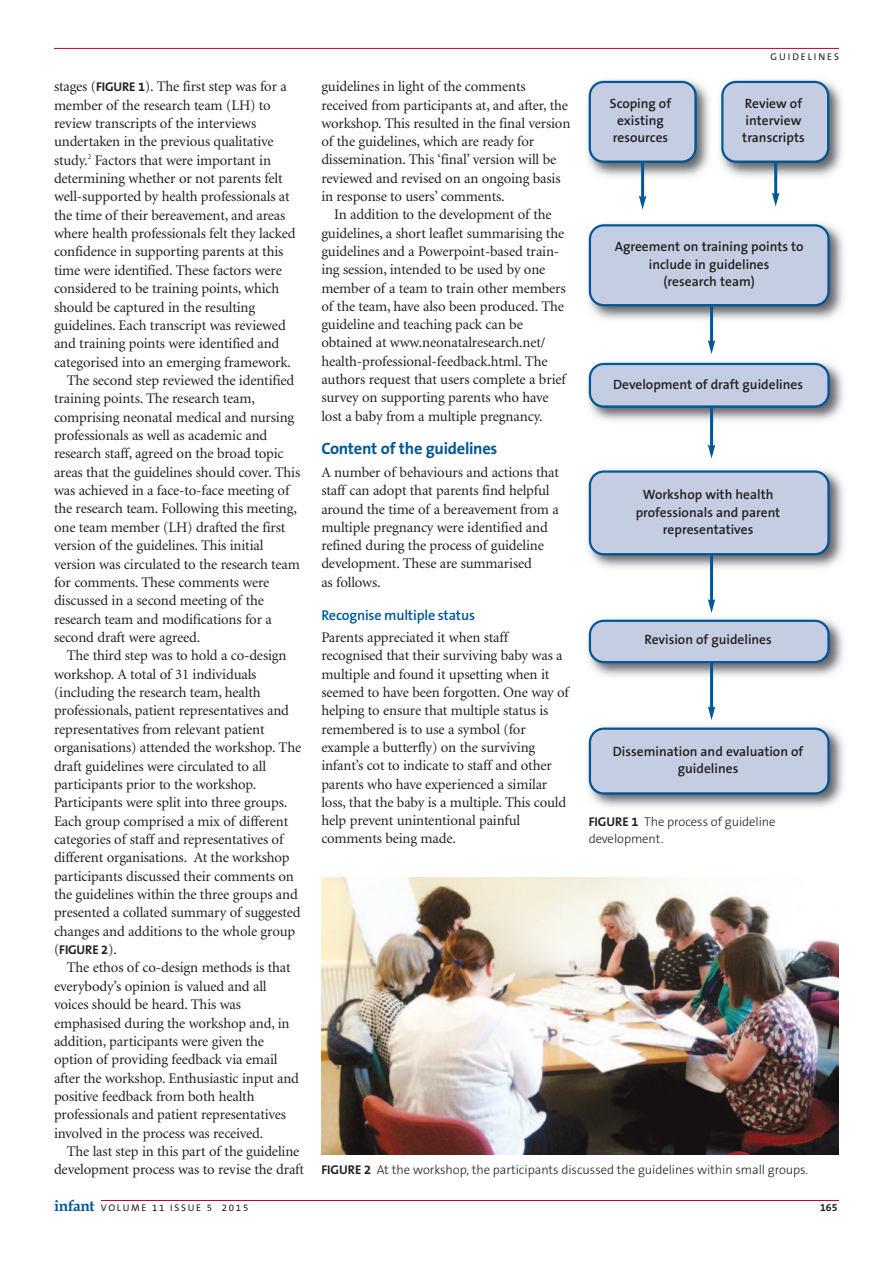
<style>
.page{position:relative;width:893px;height:1263px;background:#fff}
.page>*{position:absolute;margin:0;border:0;box-sizing:border-box;transform-origin:0 0}
.t1{font:700 16.5px "The Sans B7";letter-spacing:-.015em;color:#015797}
.t2{font:14.7px/18.3px "Minion";letter-spacing:-.01em;color:#231f20}
.t3{font:600 14.25px "The Sans B6";letter-spacing:-.01em;color:#015797}
.t4{font:600 13.5px/17.2px "The Sans B6";color:#231f20;text-align:center}
.t5{font:300 12.75px/17.2px "The Sans B3";letter-spacing:-.005em;color:#231f20}
.t6{font:700 12.75px "The Sans B7";letter-spacing:-.015em;color:#231f20}
.t7{font:700 10.5px "The Sans B7";color:#231f20}
.t8{font:9.75px "The Sans B5 Plain";letter-spacing:.175em;color:#231f20}
.t9{font:9.75px "The Sans B5 Plain";letter-spacing:.195em;color:#231f20}
.s1{font-family:"The Sans B7";font-weight:700;font-size:12.75px}
.s2{font-family:"Minion";font-weight:400;font-size:14.7px}
.s3{font-family:"The Sans B7";font-weight:700}
.s4{font-family:"Book Antiqua";font-weight:700;font-size:15.6px;color:#015797}
</style>
<div class="page">
<hr style="left:54px;top:48px;width:785px;height:1px;background:#b7053b">
<hr style="left:101px;top:1200px;width:738px;height:1px;background:#b7053b">
<img style="left:587px;top:80px;width:255px;height:102px">
<svg style="left:721px;top:81px;width:108px;height:82px;background:#b4c2db"></svg>
<svg style="left:589px;top:81px;width:108px;height:82px;background:#b4c2db"></svg>
<img style="left:588px;top:223px;width:256px;height:103px">
<svg style="left:589px;top:224px;width:241px;height:82px;background:#b8c5dd"></svg>
<img style="left:588px;top:362px;width:256px;height:65px">
<svg style="left:589px;top:363px;width:241px;height:45px;background:#afbfd9"></svg>
<img style="left:588px;top:469px;width:256px;height:106px">
<svg style="left:589px;top:470px;width:241px;height:85px;background:#b8c5dd"></svg>
<img style="left:588px;top:618px;width:256px;height:65px">
<svg style="left:589px;top:620px;width:241px;height:43px;background:#b0c0da"></svg>
<img style="left:588px;top:726px;width:256px;height:81px">
<svg style="left:589px;top:727px;width:241px;height:68px;background:#b5c2db"></svg>
<hr style="left:641px;top:162px;width:3px;height:36px;background:#015797">
<svg style="left:639px;top:196px;width:7px;height:13px"></svg>
<hr style="left:774px;top:162px;width:3px;height:33px;background:#015797">
<svg style="left:772px;top:193px;width:7px;height:13px"></svg>
<hr style="left:710px;top:304px;width:3px;height:39px;background:#015797">
<svg style="left:708px;top:340px;width:7px;height:14px"></svg>
<hr style="left:710px;top:406px;width:3px;height:41px;background:#015797">
<svg style="left:708px;top:445px;width:7px;height:13px"></svg>
<hr style="left:710px;top:553px;width:3px;height:49px;background:#015797">
<svg style="left:708px;top:599px;width:7px;height:14px"></svg>
<hr style="left:710px;top:661px;width:3px;height:48px;background:#015797">
<svg style="left:708px;top:706px;width:7px;height:14px"></svg>
<img style="left:321px;top:878px;width:518px;height:276px">
<p class="t2" style="left:54px;top:79px;width:234px">stages (<span class="s1">FIGURE 1</span>). The first step was for a</p>
<p class="t2" style="left:54px;top:97px;width:218px">member of the research team (LH) to</p>
<p class="t2" style="left:54px;top:115px;width:204px">review transcripts of the interviews</p>
<p class="t2" style="left:54px;top:134px;width:221px">undertaken in the previous qualitative</p>
<p class="t2" style="left:54px;top:152px;width:219px">study.<sup>2</sup> Factors that were important in</p>
<p class="t2" style="left:54px;top:170px;width:230px">determining whether or not parents felt</p>
<p class="t2" style="left:54px;top:189px;width:237px">well-supported by health professionals at</p>
<p class="t2" style="left:54px;top:207px;width:233px">the time of their bereavement, and areas</p>
<p class="t2" style="left:54px;top:225px;width:243px">where health professionals felt they lacked</p>
<p class="t2" style="left:54px;top:244px;width:231px">confidence in supporting parents at this</p>
<p class="t2" style="left:54px;top:262px;width:229px">time were identified. These factors were</p>
<p class="t2" style="left:54px;top:281px;width:227px">considered to be training points, which</p>
<p class="t2" style="left:54px;top:299px;width:203px">should be captured in the resulting</p>
<p class="t2" style="left:54px;top:317px;width:233px">guidelines. Each transcript was reviewed</p>
<p class="t2" style="left:54px;top:336px;width:227px">and training points were identified and</p>
<p class="t2" style="left:54px;top:354px;width:239px">categorised into an emerging framework.</p>
<p class="t2" style="left:67px;top:372px;width:229px">The second step reviewed the identified</p>
<p class="t2" style="left:54px;top:391px;width:202px">training points. The research team,</p>
<p class="t2" style="left:54px;top:409px;width:242px">comprising neonatal medical and nursing</p>
<p class="t2" style="left:54px;top:427px;width:215px">professionals as well as academic and</p>
<p class="t2" style="left:54px;top:446px;width:231px">research staff, agreed on the broad topic</p>
<p class="t2" style="left:54px;top:464px;width:248px">areas that the guidelines should cover. This</p>
<p class="t2" style="left:54px;top:482px;width:237px">was achieved in a face-to-face meeting of</p>
<p class="t2" style="left:54px;top:501px;width:244px">the research team. Following this meeting,</p>
<p class="t2" style="left:54px;top:519px;width:233px">one team member (LH) drafted the first</p>
<p class="t2" style="left:54px;top:538px;width:211px">version of the guidelines. This initial</p>
<p class="t2" style="left:54px;top:556px;width:247px">version was circulated to the research team</p>
<p class="t2" style="left:54px;top:574px;width:217px">for comments. These comments were</p>
<p class="t2" style="left:54px;top:593px;width:211px">discussed in a second meeting of the</p>
<p class="t2" style="left:54px;top:611px;width:219px">research team and modifications for a</p>
<p class="t2" style="left:54px;top:629px;width:148px">second draft were agreed.</p>
<p class="t2" style="left:67px;top:648px;width:221px">The third step was to hold a co-design</p>
<p class="t2" style="left:54px;top:666px;width:204px">workshop. A total of 31 individuals</p>
<p class="t2" style="left:54px;top:684px;width:208px">(including the research team, health</p>
<p class="t2" style="left:54px;top:703px;width:237px">professionals, patient representatives and</p>
<p class="t2" style="left:54px;top:721px;width:212px">representatives from relevant patient</p>
<p class="t2" style="left:54px;top:739px;width:249px">organisations) attended the workshop. The</p>
<p class="t2" style="left:54px;top:758px;width:214px">draft guidelines were circulated to all</p>
<p class="t2" style="left:54px;top:776px;width:204px">participants prior to the workshop.</p>
<p class="t2" style="left:54px;top:795px;width:235px">Participants were split into three groups.</p>
<p class="t2" style="left:54px;top:813px;width:236px">Each group comprised a mix of different</p>
<p class="t2" style="left:54px;top:831px;width:231px">categories of staff and representatives of</p>
<p class="t2" style="left:54px;top:850px;width:237px">different organisations. At the workshop</p>
<p class="t2" style="left:54px;top:868px;width:241px">participants discussed their comments on</p>
<p class="t2" style="left:54px;top:886px;width:245px">the guidelines within the three groups and</p>
<p class="t2" style="left:54px;top:905px;width:248px">presented a collated summary of suggested</p>
<p class="t2" style="left:54px;top:923px;width:243px">changes and additions to the whole group</p>
<p class="t6" style="left:54px;top:944px;width:64px"><span class="s2">(</span>FIGURE 2<span class="s2">).</span></p>
<p class="t2" style="left:54px;top:960px;width:246px;text-indent:13px">The ethos of co-design methods is that everybody’s opinion is valued and all voices should be heard. This was emphasised during the workshop and, in addition, participants were given the option of providing feedback via email after the workshop. Enthusiastic input and positive feedback from both health professionals and patient representatives involved in the process was received.</p>
<p class="t2" style="left:54px;top:1143px;width:252px;text-align:center">The last step in this part of the guideline development process was to revise the draft</p>
<p class="t2" style="left:321px;top:79px;width:251px">guidelines in light of the comments received from participants at, and after, the workshop. This resulted in the final version of the guidelines, which are ready for dissemination. This ‘final’ version will be reviewed and revised on an ongoing basis in response to users’ comments.</p>
<p class="t2" style="left:321px;top:207px;width:246px;text-indent:13px">In addition to the development of the guidelines, a short leaflet summarising the guidelines and a Powerpoint-based train&shy;ing session, intended to be used by one member of a team to train other members of the team, have also been produced. The guideline and teaching pack can be obtained at www.neonatalresearch.net/ health-professional-feedback.html. The authors request that users complete a brief survey on supporting parents who have lost a baby from a multiple pregnancy.</p>
<p class="t1" style="left:321px;top:442px;width:178px">Content of the guidelines</p>
<p class="t2" style="left:321px;top:464px;width:239px">A number of behaviours and actions that staff can adopt that parents find helpful around the time of a bereavement from a multiple pregnancy were identified and refined during the process of guideline development. These are summarised<br>as follows.</p>
<p class="t3" style="left:321px;top:609px;width:155px">Recognise multiple status</p>
<p class="t2" style="left:321px;top:629px;width:249px">Parents appreciated it when staff recognised that their surviving baby was a multiple and found it upsetting when it seemed to have been forgotten. One way of helping to ensure that multiple status is remembered is to use a symbol (for example a butterfly) on the surviving infant’s cot to indicate to staff and other parents who have experienced a similar loss, that the baby is a multiple. This could help prevent unintentional painful comments being made.</p>
<p class="t4" style="left:610px;top:96px;width:63px">Scoping of existing resources</p>
<p class="t9" style="left:770px;top:53px;width:70px">GUIDELINES</p>
<p class="t4" style="left:742px;top:96px;width:64px;text-align:left">Review of interview transcripts</p>
<p class="t4" style="left:615px;top:239px;width:190px">Agreement on training points to include in guidelines<br>(research team)</p>
<p class="t4" style="left:613px;top:376px;width:191px">Development of draft guidelines</p>
<p class="t4" style="left:636px;top:487px;width:146px">Workshop with health professionals and parent representatives</p>
<p class="t4" style="left:644px;top:632px;width:129px">Revision of guidelines</p>
<p class="t4" style="left:613px;top:744px;width:192px">Dissemination and evaluation of guidelines</p>
<p class="t5" style="left:589px;top:814px;width:189px"><span class="s3">FIGURE 1</span> The process of guideline development.</p>
<p class="t5" style="left:321px;top:1163px;width:488px"><span class="s3">FIGURE 2</span> At the workshop, the participants discussed the guidelines within small groups.</p>
<p class="t8" style="left:54px;top:1204px;width:196px"><span class="s4">infant</span> VOLUME 11 ISSUE 5 2015</p>
<p class="t7" style="left:820px;top:1203px;width:19px">165</p>
</div>
